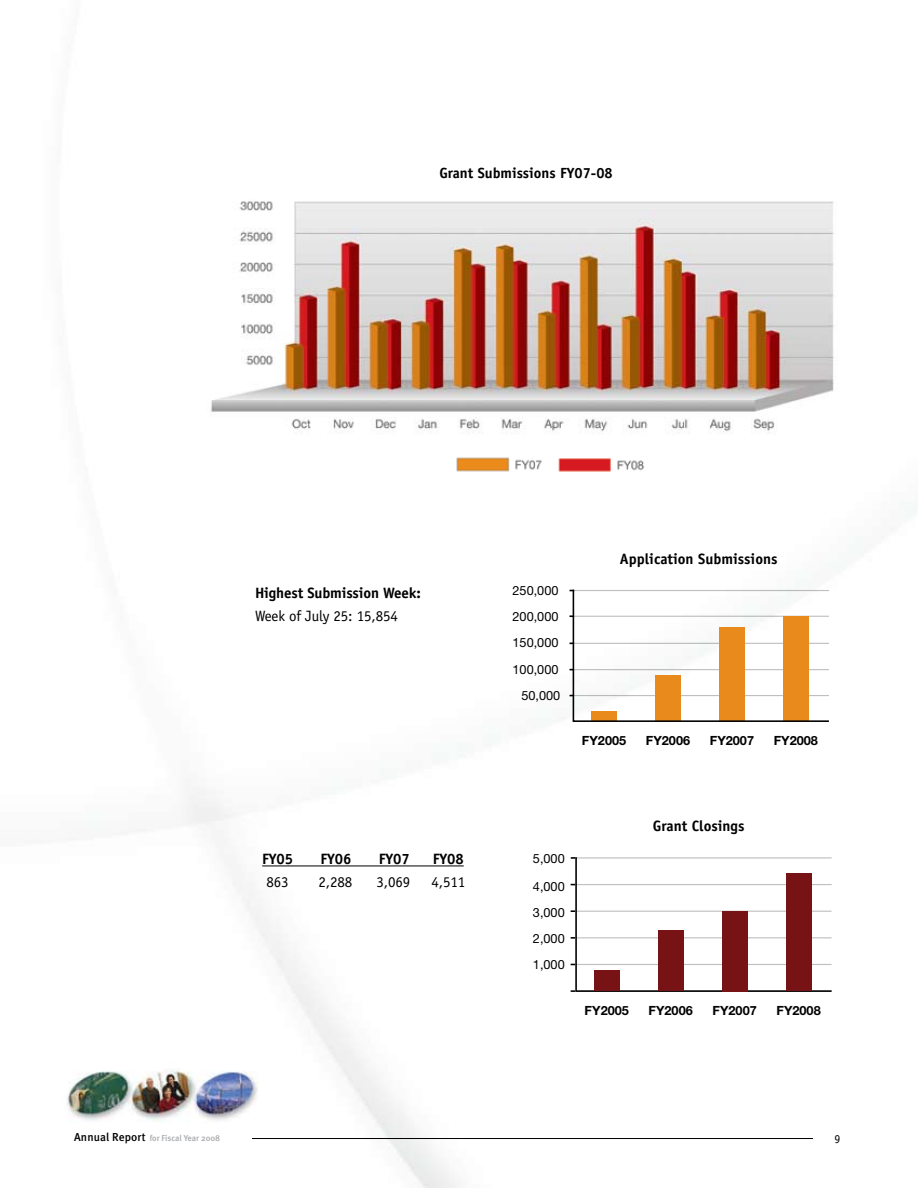
<style>
.page{position:relative;width:918px;height:1188px;background:#fff}
.page>*{position:absolute;margin:0;border:0;box-sizing:border-box;transform-origin:0 0}
.t1{font:700 15px "Officina Sans Std";letter-spacing:-.01em;color:#000}
.t2{font:15px "Officina Sans Std";letter-spacing:-.01em;color:#000}
.t3{font:700 14.7px "Officina Sans Std";color:#000}
.t4{font:12.75px/26.2px "Helvetica Neue LT Std";color:#000;text-align:right}
.t5{font:700 12.75px "Helvetica Neue LT Std";color:#000}
.t6{font:12px "Officina Sans Std";color:#000}
.t7{font:500 8.55px "Meta";color:#a7a9ac}
.s1{font-size:11.55px;color:#000}
</style>
<div class="page">
<img style="left:67px;top:509px;width:849px;height:679px">
<img style="left:211px;top:201px;width:623px;height:231px">
<img style="left:456px;top:457px;width:188px;height:15px">
<hr style="left:252px;top:1138px;width:561px;height:1px;background:#000">
<svg style="left:570px;top:588px;width:261px;height:135px"></svg>
<svg style="left:571px;top:856px;width:262px;height:137px"></svg>
<hr style="left:576px;top:884px;width:256px;height:1px;background:#000">
<hr style="left:576px;top:857px;width:256px;height:2px;background:#000">
<hr style="left:576px;top:911px;width:256px;height:1px;background:#000">
<hr style="left:576px;top:937px;width:256px;height:1px;background:#000">
<hr style="left:576px;top:964px;width:256px;height:1px;background:#000">
<hr style="left:576px;top:991px;width:256px;height:1px;background:#000">
<div style="left:594px;top:970px;width:26px;height:21px;background:#771314"></div>
<div style="left:658px;top:931px;width:26px;height:60px;background:#771314"></div>
<div style="left:722px;top:911px;width:26px;height:80px;background:#771314"></div>
<div style="left:786px;top:874px;width:26px;height:117px;background:#771314"></div>
<hr style="left:262px;top:866px;width:202px;height:1px;background:#000">
<p class="t3" style="left:439px;top:164px;width:175px">Grant Submissions FY07-08</p>
<p class="t1" style="left:255px;top:584px;width:168px">Highest Submission Week:</p>
<p class="t2" style="left:255px;top:607px;width:145px">Week of July 25: 15,854</p>
<p class="t1" style="left:262px;top:850px;width:32px">FY05</p>
<p class="t1" style="left:320px;top:850px;width:32px">FY06</p>
<p class="t1" style="left:379px;top:850px;width:32px">FY07</p>
<p class="t1" style="left:433px;top:850px;width:32px">FY08</p>
<p class="t2" style="left:266px;top:873px;width:24px">863</p>
<p class="t2" style="left:318px;top:873px;width:35px">2,288</p>
<p class="t2" style="left:376px;top:873px;width:35px">3,069</p>
<p class="t2" style="left:432px;top:873px;width:35px">4,511</p>
<p class="t4" style="left:513px;top:577px;width:47px">250,000</p>
<p class="t4" style="left:513px;top:603px;width:47px">200,000</p>
<p class="t4" style="left:513px;top:630px;width:49px">150,000<br>100,000<br>50,000</p>
<p class="t1" style="left:620px;top:550px;width:159px">Application Submissions</p>
<p class="t5" style="left:582px;top:732px;width:46px">FY2005</p>
<p class="t5" style="left:646px;top:732px;width:46px">FY2006</p>
<p class="t5" style="left:710px;top:732px;width:46px">FY2007</p>
<p class="t5" style="left:774px;top:732px;width:46px">FY2008</p>
<p class="t4" style="left:533px;top:845px;width:33px">5,000</p>
<p class="t4" style="left:533px;top:873px;width:33px">4,000</p>
<p class="t4" style="left:533px;top:899px;width:33px">3,000</p>
<p class="t4" style="left:533px;top:925px;width:33px;text-align:left">2,000<br>1,000</p>
<p class="t1" style="left:653px;top:817px;width:93px">Grant Closings</p>
<p class="t5" style="left:585px;top:1003px;width:46px">FY2005</p>
<p class="t5" style="left:649px;top:1003px;width:46px">FY2006</p>
<p class="t5" style="left:713px;top:1003px;width:46px">FY2007</p>
<p class="t5" style="left:776px;top:1003px;width:46px">FY2008</p>
<p class="t7" style="left:74px;top:1133px;width:148px"><span class="s1">Annual Report</span> for Fiscal Year 2008</p>
<p class="t6" style="left:834px;top:1132px;width:7px">9</p>
</div>
